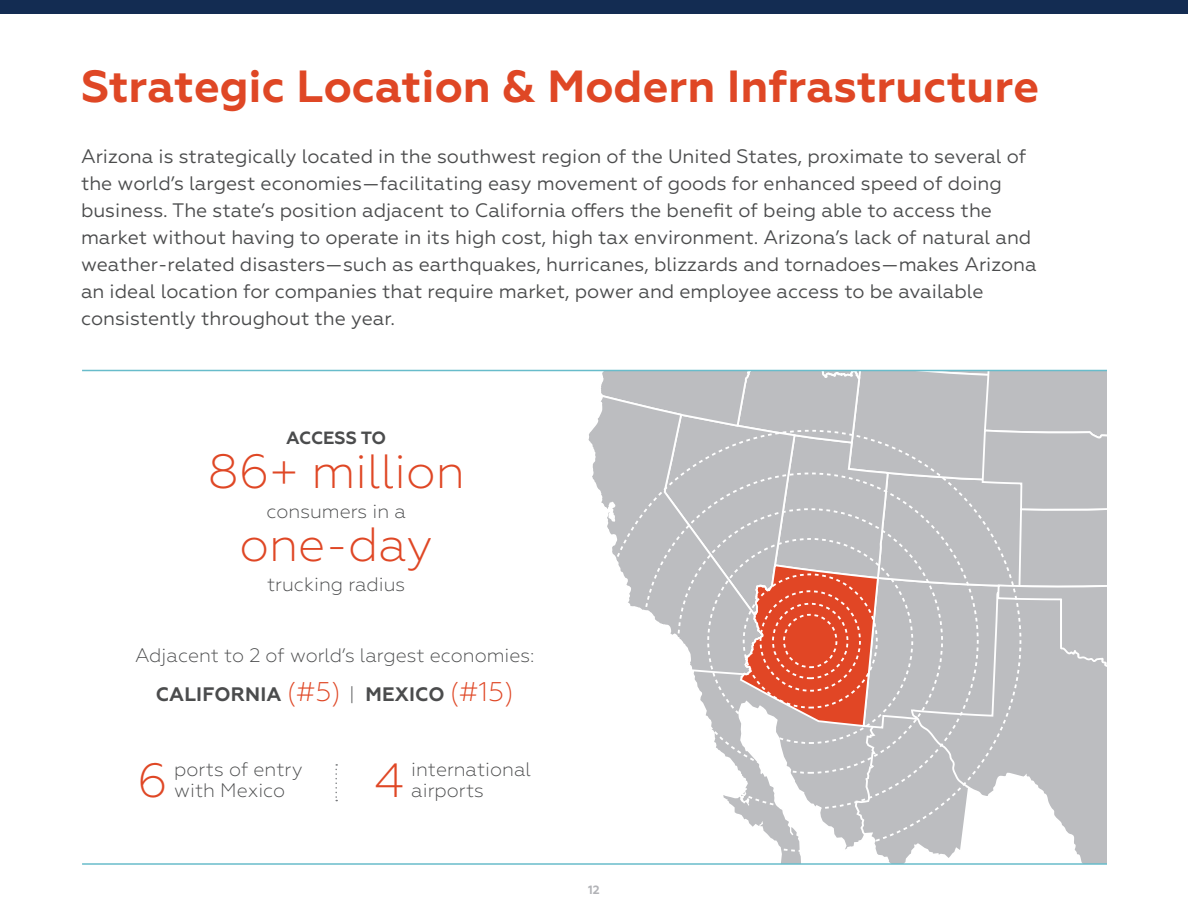
<style>
.page{position:relative;width:1188px;height:918px;background:#fff}
.page>*{position:absolute;margin:0;border:0;box-sizing:border-box;transform-origin:0 0}
.Body_Copy{font:300 48px "Geometria";color:#df4725}
.H1_Section_Header{font:700 45px "Geometria";color:#df4725}
.body_copy{font:19.5px/27px "Geometria";color:#4b4c4d}
.Body_Copy-2{font:300 19.5px/21px "Geometria";color:#4b4c4d}
.Body_Copy-3{font:700 19.5px "Geometria";letter-spacing:.01em;color:#4b4c4d}
.Body_Copy-4{font:700 17.7px "Geometria";letter-spacing:.005em;color:#4b4c4d}
.t1{font:700 12px "Geometria";color:#b2b3b7}
.s1{font-weight:300;font-size:27px;color:#df4725}
.s2{font-weight:300}
</style>
<div class="page">
<svg style="left:713px;top:730px;width:197px;height:133px;fill:#bcbdc0"></svg>
<svg style="left:588px;top:422px;width:10px;height:66px"></svg>
<svg style="left:910px;top:730px;width:197px;height:133px;fill:#bcbdc0"></svg>
<svg style="left:598px;top:371px;width:509px;height:359px;background:#c7bbbb"></svg>
<div style="left:772px;top:603px;width:76px;height:76px;border:2px dashed #fff;border-radius:50%"></div>
<div style="left:760px;top:590px;width:101px;height:102px;border:2px dashed #fff;border-radius:50%"></div>
<div style="left:783px;top:614px;width:54px;height:54px;border:2px dashed #fff;border-radius:50%"></div>
<svg style="left:335px;top:764px;width:2px;height:37px"></svg>
<hr style="left:82px;top:370px;width:1025px;height:1px;background:#68bccb">
<hr style="left:82px;top:863px;width:1025px;height:2px;background:#68bccb">
<div style="left:0;top:0;width:1188px;height:14px;background:#132c52"></div>
<p class="H1_Section_Header" style="left:81px;top:60px;width:960px">Strategic Location &amp; Modern Infrastructure</p>
<p class="body_copy" style="left:81px;top:143px;width:957px">Arizona is strategically located in the southwest region of the United States, proximate to several of the world’s largest economies—facilitating easy movement of goods for enhanced speed of doing business. The state’s position adjacent to California offers the benefit of being able to access the market without having to operate in its high cost, high tax environment. Arizona’s lack of natural and weather-related disasters—such as earthquakes, hurricanes, blizzards and tornadoes—makes Arizona an ideal location for companies that require market, power and employee access to be available consistently throughout the year.</p>
<p class="Body_Copy-4" style="left:286px;top:428px;width:102px">ACCESS TO</p>
<p class="Body_Copy" style="left:208px;top:444px;width:259px">86+ million</p>
<p class="Body_Copy-2" style="left:267px;top:501px;width:141px">consumers in a</p>
<p class="Body_Copy" style="left:240px;top:517px;width:195px">one-day</p>
<p class="Body_Copy-2" style="left:267px;top:574px;width:140px">trucking radius</p>
<p class="Body_Copy-2" style="left:135px;top:644px;width:401px">Adjacent to 2 of world’s largest economies:</p>
<p class="Body_Copy-3" style="left:156px;top:682px;width:360px">CALIFORNIA <span class="s1">(#5)</span> <span class="s2">|</span> MEXICO <span class="s1">(#15)</span></p>
<p class="Body_Copy" style="left:137px;top:753px;width:32px">6</p>
<p class="Body_Copy-2" style="left:174px;top:759px;width:130px">ports of entry with Mexico</p>
<p class="Body_Copy" style="left:374px;top:753px;width:32px">4</p>
<p class="Body_Copy-2" style="left:411px;top:759px;width:121px">international airports</p>
<p class="t1" style="left:588px;top:882px;width:13px">12</p>
</div>
